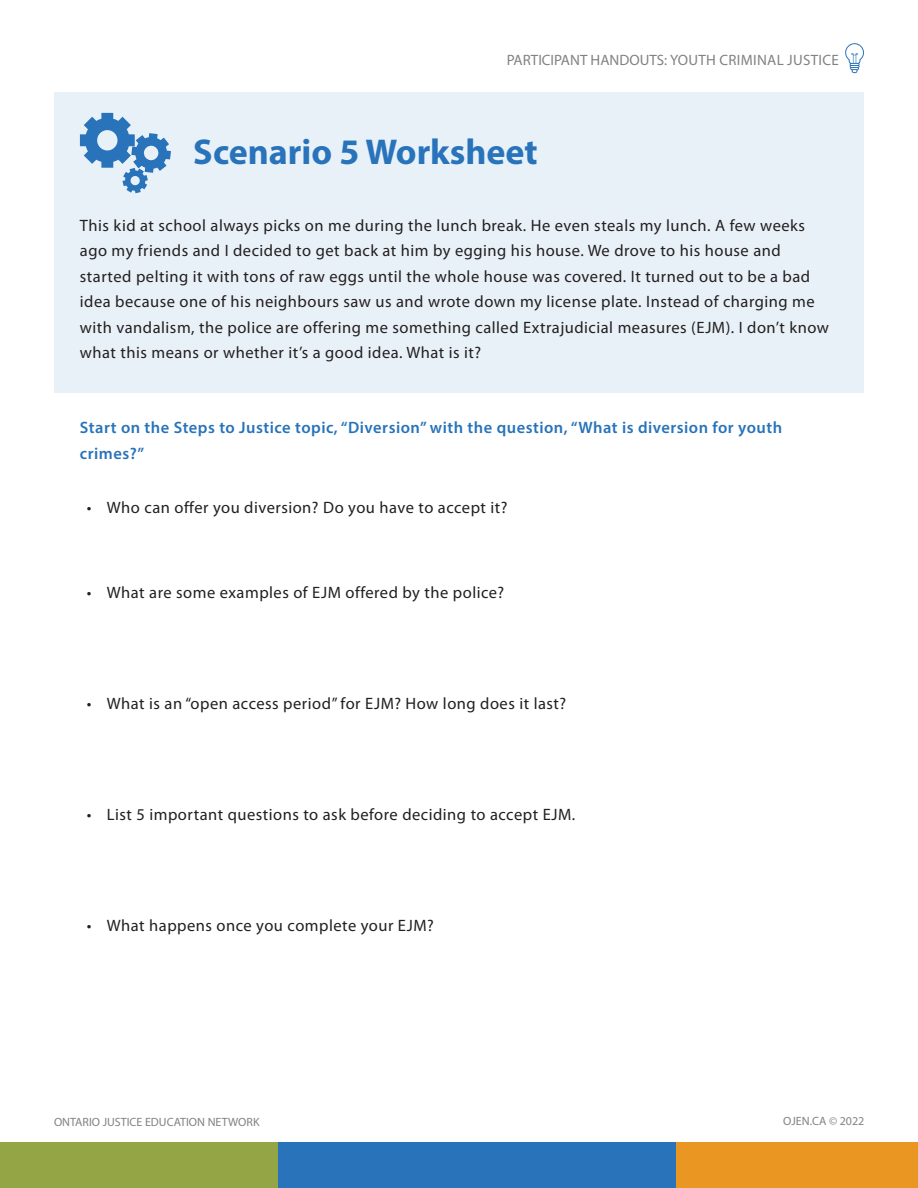
<style>
.page{position:relative;width:918px;height:1188px;background:#fff}
.page>*{position:absolute;margin:0;border:0;box-sizing:border-box;transform-origin:0 0}
.t1{font:700 36px "Myriad Pro";color:#2873ba}
.t2{font:16.5px/25.5px "Myriad Pro";letter-spacing:.03em;color:#231f20}
.t3{font:600 16.5px/25.5px "Myriad Pro";letter-spacing:.03em;color:#2873ba}
.t4{font:15px "Myriad Pro";letter-spacing:.005em;color:#808285}
.t5{font:12px "Myriad Pro";color:#808285}
</style>
<div class="page">
<div style="left:0;top:1142px;width:295px;height:46px;background:#94a545"></div>
<div style="left:658px;top:1142px;width:260px;height:46px;background:#e99722"></div>
<div style="left:278px;top:1142px;width:397px;height:46px;background:#2873ba"></div>
<div style="left:54px;top:92px;width:810px;height:301px;background:#e9f1f8"></div>
<svg style="left:80px;top:113px;width:91px;height:80px"></svg>
<svg style="left:845px;top:43px;width:19px;height:30px"></svg>
<p class="t4" style="left:507px;top:51px;width:334px">PARTICIPANT HANDOUTS: YOUTH CRIMINAL JUSTICE</p>
<h1 class="t1" style="left:193px;top:129px;width:346px">Scenario 5 Worksheet</h1>
<p class="t2" style="left:80px;top:212px;width:751px">This kid at school always picks on me during the lunch break. He even steals my lunch. A few weeks ago my friends and I decided to get back at him by egging his house. We drove to his house and started pelting it with tons of raw eggs until the whole house was covered. It turned out to be a bad idea because one of his neighbours saw us and wrote down my license plate. Instead of charging me with vandalism, the police are offering me something called Extrajudicial measures (EJM). I don’t know what this means or whether it’s a good idea. What is it?</p>
<p class="t3" style="left:80px;top:415px;width:704px">Start on the Steps to Justice topic, “Diversion” with the question, “What is diversion for youth crimes?”</p>
<p class="t2" style="left:87px;top:494px;width:422px">• Who can offer you diversion? Do you have to accept it?</p>
<p class="t2" style="left:87px;top:580px;width:419px">• What are some examples of EJM offered by the police?</p>
<p class="t2" style="left:87px;top:691px;width:481px">• What is an “open access period” for EJM? How long does it last?</p>
<p class="t2" style="left:87px;top:801px;width:490px">• List 5 important questions to ask before deciding to accept EJM.</p>
<p class="t2" style="left:87px;top:912px;width:349px">• What happens once you complete your EJM?</p>
<p class="t5" style="left:54px;top:1115px;width:207px">ONTARIO JUSTICE EDUCATION NETWORK</p>
<p class="t5" style="left:783px;top:1114px;width:83px">OJEN.CA © 2022</p>
</div>
